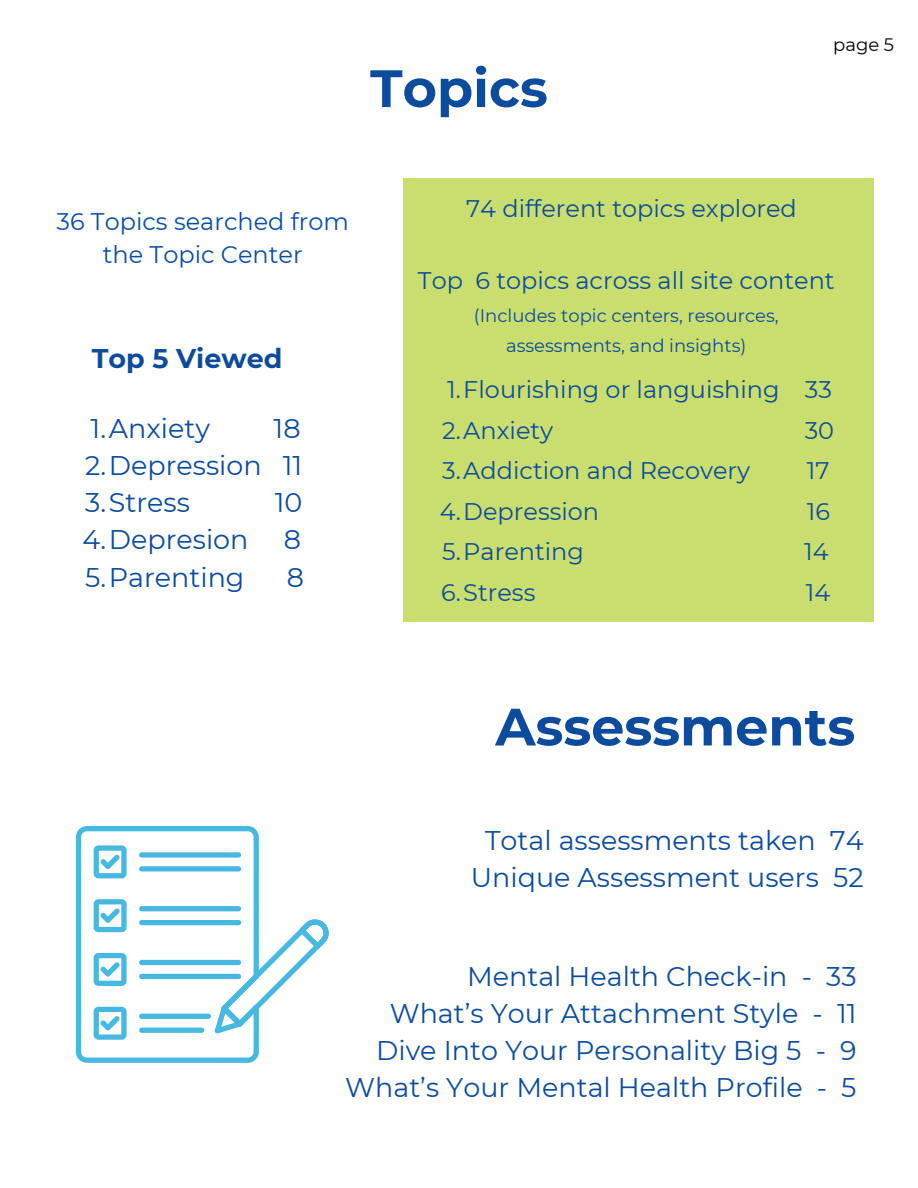
<style>
.page{position:relative;width:918px;height:1188px;background:#fff}
.page>*{position:absolute;margin:0;border:0;box-sizing:border-box;transform-origin:0 0}
.t1{font:700 52.5px "Montserrat";color:#0d4c9c}
.t2{font:27px/37.2px "Montserrat";color:#0d4c9c;text-align:right}
.t3{font:700 27px "Montserrat";color:#0d4c9c}
.t4{font:24px "Montserrat";color:#0d4c9c}
.t5{font:24px/32.7px "Montserrat";color:#0b4ea1;text-align:center}
.t6{font:18px/30.3px "Montserrat";color:#0d4c9c;text-align:center}
.t7{font:18px "Montserrat";color:#000}
</style>
<div class="page">
<div style="left:403px;top:178px;width:471px;height:443px;background:#c9de6f"></div>
<svg style="left:76px;top:826px;width:253px;height:237px"></svg>
<h1 class="t1" style="left:370px;top:56px;width:179px">Topics</h1>
<p class="t7" style="left:833px;top:34px;width:62px">page 5</p>
<p class="t5" style="left:57px;top:205px;width:294px">36 Topics searched from the Topic Center</p>
<h3 class="t3" style="left:92px;top:342px;width:192px">Top 5 Viewed</h3>
<p class="t2" style="left:91px;top:410px;width:121px">1.Anxiety</p>
<p class="t2" style="left:274px;top:410px;width:28px">18</p>
<p class="t2" style="left:85px;top:447px;width:219px">2.Depression 11</p>
<p class="t2" style="left:85px;top:484px;width:106px">3.Stress</p>
<p class="t2" style="left:275px;top:484px;width:29px">10</p>
<p class="t2" style="left:83px;top:521px;width:167px">4.Depresion</p>
<p class="t2" style="left:284px;top:521px;width:19px">8</p>
<p class="t2" style="left:85px;top:558px;width:161px">5.Parenting</p>
<p class="t2" style="left:287px;top:558px;width:19px">8</p>
<p class="t4" style="left:466px;top:193px;width:332px">74 different topics explored</p>
<h4 class="t4" style="left:418px;top:266px;width:418px">Top 6 topics across all site content</h4>
<p class="t6" style="left:474px;top:300px;width:306px">(Includes topic centers, resources, assessments, and insights)</p>
<h4 class="t4" style="left:447px;top:375px;width:386px">1.Flourishing or languishing 33</h4>
<h2 class="t4" style="left:442px;top:416px;width:113px">2.Anxiety</h2>
<h2 class="t4" style="left:805px;top:416px;width:31px">30</h2>
<p class="t4" style="left:442px;top:456px;width:309px">3.Addiction and Recovery</p>
<p class="t4" style="left:807px;top:456px;width:24px">17</p>
<p class="t4" style="left:440px;top:497px;width:161px">4.Depression</p>
<p class="t4" style="left:807px;top:497px;width:25px">16</p>
<p class="t4" style="left:442px;top:537px;width:143px">5.Parenting</p>
<p class="t4" style="left:804px;top:537px;width:26px">14</p>
<p class="t4" style="left:441px;top:578px;width:96px">6.Stress</p>
<p class="t4" style="left:806px;top:578px;width:26px">14</p>
<p class="t1" style="left:495px;top:695px;width:361px">Assessments</p>
<p class="t2" style="left:471px;top:821px;width:394px;text-align:center">Total assessments taken 74<br>Unique Assessment users 52</p>
<h1 class="t2" style="left:345px;top:957px;width:513px">Mental Health Check-in - 33<br>What’s Your Attachment Style - 11<br>Dive Into Your Personality Big 5 - 9<br>What’s Your Mental Health Profile - 5</h1>
</div>
